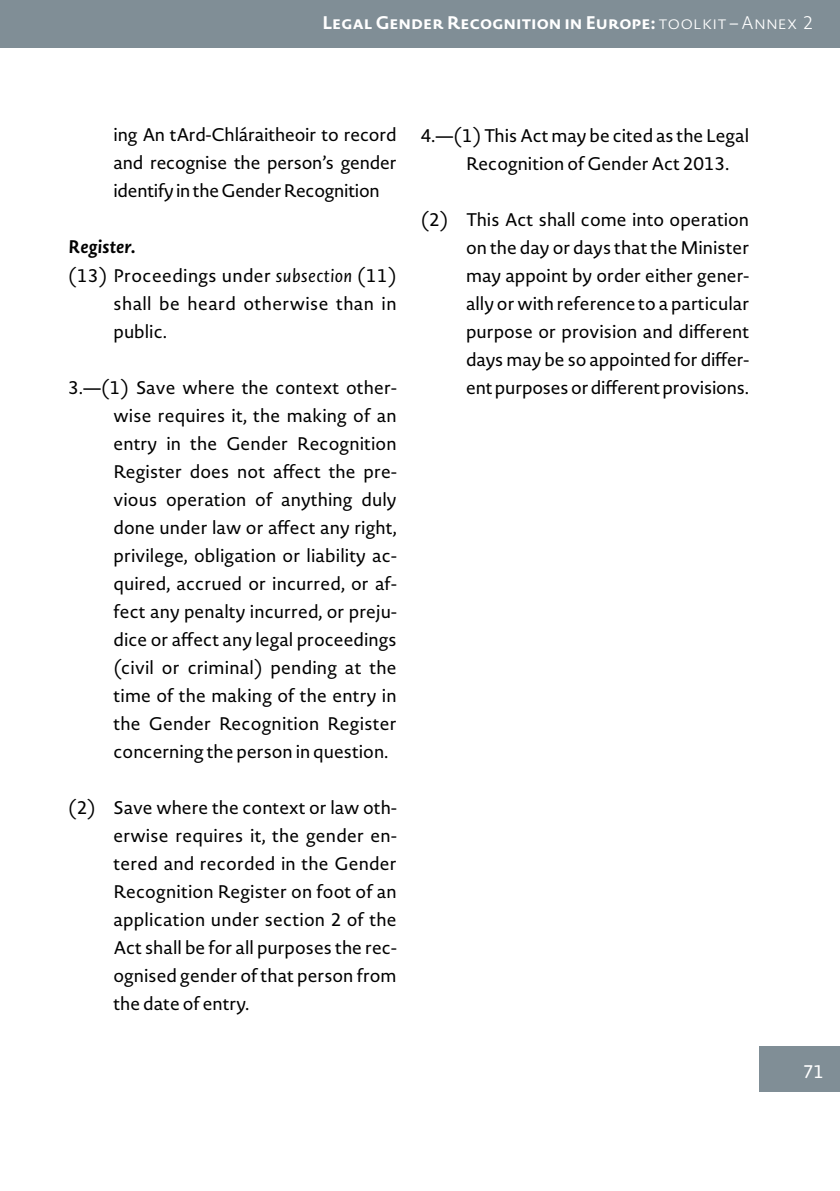
<style>
.page{position:relative;width:840px;height:1191px;background:#fff}
.page>*{position:absolute;margin:0;border:0;box-sizing:border-box;transform-origin:0 0}
.t1{font:18px/28px "Novel Sans Pro";color:#000;text-align:justify}
.t2{font:18px "Novel Sans Pro";letter-spacing:.02em;color:#000}
.t3{font:700 18px "Novel Sans Pro";color:#fff}
.t4{font:italic 700 18px "Novel Sans Pro";letter-spacing:.01em;color:#000}
.t5{font:18px "Novel Sans Pro";color:#fff}
.s1{font-weight:200}
.s2{font-style:italic}
</style>
<div class="page">
<div style="left:0;top:0;width:839px;height:47px;background:#808e96"></div>
<div style="left:758px;top:1046px;width:81px;height:45px;background:#808e96"></div>
<p class="t3" style="left:322px;top:9px;width:492px">Legal Gender Recognition in Europe: <span class="s1">toolkit – Annex 2</span></p>
<p class="t1" style="left:113px;top:121px;width:284px">ing An tArd-Chláraitheoir to record and recognise the person’s gender identify in the Gender Recognition</p>
<p class="t4" style="left:68px;top:234px;width:69px">Register.</p>
<p class="t2" style="left:68px;top:262px;width:330px">(13) Proceedings under <span class="s2">subsection</span> (11)</p>
<p class="t2" style="left:113px;top:290px;width:284px">shall be heard otherwise than in</p>
<p class="t1" style="left:113px;top:317px;width:55px">public.</p>
<p class="t1" style="left:113px;top:373px;width:284px;text-indent:-45px">3.—(1) Save where the context other&shy;wise requires it, the making of an entry in the Gender Recognition Register does not affect the pre&shy;vious operation of anything duly done under law or affect any right, privilege, obligation or liability ac&shy;quired, accrued or incurred, or af&shy;fect any penalty incurred, or preju&shy;dice or affect any legal proceedings (civil or criminal) pending at the time of the making of the entry in the Gender Recognition Register concerning the person in question.</p>
<p class="t1" style="left:113px;top:793px;width:284px;text-indent:-45px">(2) Save where the context or law oth&shy;erwise requires it, the gender en&shy;tered and recorded in the Gender Recognition Register on foot of an application under section 2 of the Act shall be for all purposes the rec&shy;ognised gender of that person from the date of entry.</p>
<p class="t1" style="left:466px;top:121px;width:284px;text-indent:-45px">4.—(1) This Act may be cited as the Legal<br>Recognition of Gender Act 2013.</p>
<p class="t1" style="left:466px;top:205px;width:284px;text-indent:-45px">(2) This Act shall come into operation on the day or days that the Minister may appoint by order either gener&shy;ally or with reference to a particular purpose or provision and different days may be so appointed for differ&shy;ent purposes or different provisions.</p>
<p class="t5" style="left:802px;top:1058px;width:23px">71</p>
</div>
